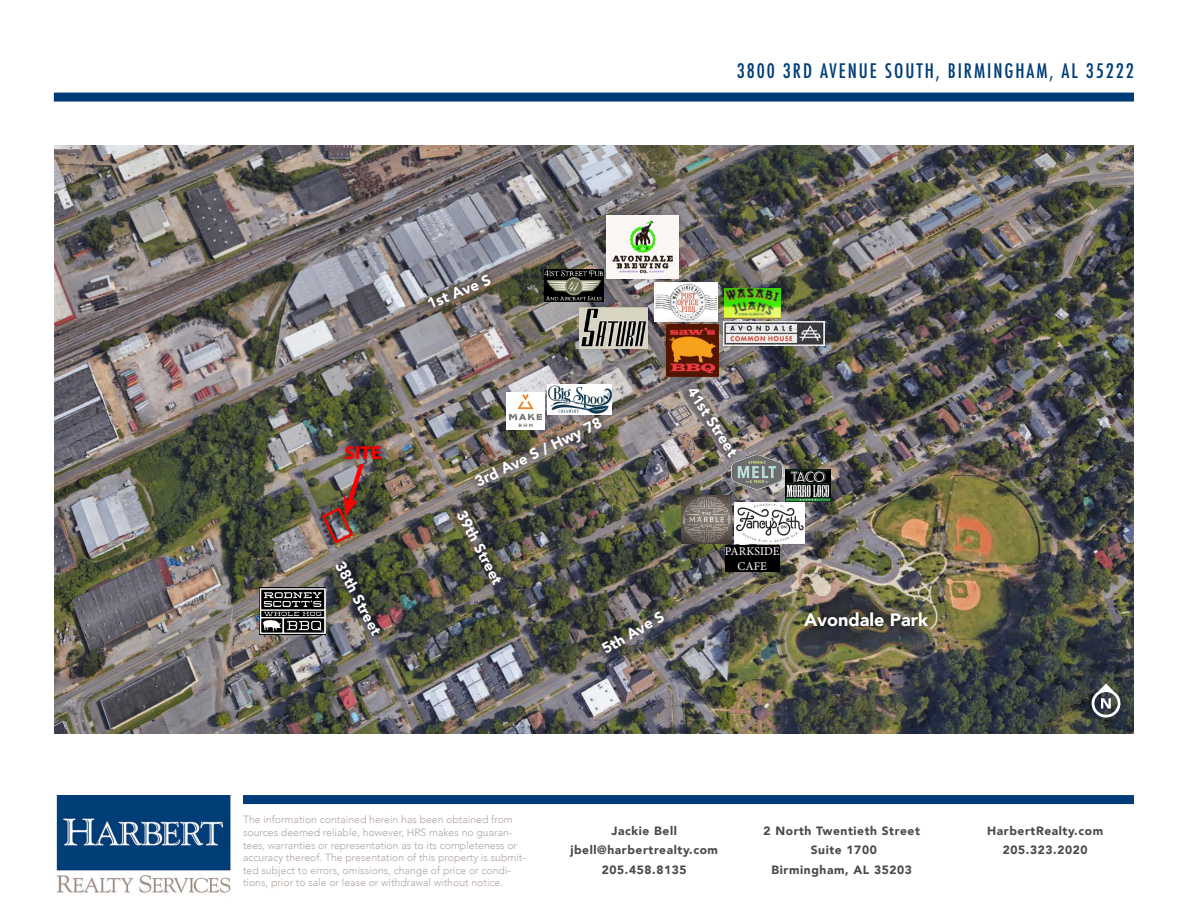
<style>
.page{position:relative;width:1188px;height:918px;background:#fff}
.page>*{position:absolute;margin:0;border:0;box-sizing:border-box;transform-origin:0 0}
.t1{font:500 condensed 19.5px "Futura";letter-spacing:.1em;color:#003d78}
.t2{font:900 18px "Avenir";color:#fff}
.t3{font:900 18px "Avenir";color:#f00}
.t4{font:900 15px "Avenir";color:#fff}
.t5{font:900 12px/19.6px "Avenir";letter-spacing:.05em;color:#4a4a4d;text-align:center}
.t6{font:11.85px/14.2px "Minion Pro";letter-spacing:.01em;color:#fff;text-align:center}
.t7{font:300 10.5px/12.6px "Avenir";color:#afa5a0}
</style>
<div class="page">
<img style="left:54px;top:146px;width:1080px;height:587px">
<div style="left:243px;top:795px;width:891px;height:9px;background:#003d78"></div>
<img style="left:56px;top:795px;width:174px;height:98px">
<div style="left:54px;top:93px;width:1080px;height:9px;background:#003d78"></div>
<div style="left:218px;top:837px;width:9px;height:10px;background:#003d76;border-radius:50%"></div>
<div style="left:468px;top:410px;width:141px;height:84px;background:#000;opacity:.75"></div>
<div style="left:682px;top:382px;width:62px;height:82px;background:#000;opacity:.75"></div>
<div style="left:450px;top:504px;width:59px;height:89px;background:#000;opacity:.75"></div>
<div style="left:329px;top:555px;width:59px;height:89px;background:#000;opacity:.75"></div>
<div style="left:595px;top:604px;width:77px;height:57px;background:#000;opacity:.75"></div>
<div style="left:421px;top:267px;width:77px;height:48px;background:#000;opacity:.75"></div>
<div style="left:799px;top:607px;width:134px;height:25px;background:#000;opacity:.75"></div>
<div style="left:595px;top:204px;width:95px;height:86px;background:#000;opacity:.28"></div>
<img style="left:606px;top:216px;width:73px;height:63px">
<div style="left:648px;top:276px;width:76px;height:52px;background:#000;opacity:.23"></div>
<img style="left:656px;top:284px;width:60px;height:36px">
<div style="left:654px;top:282px;width:64px;height:40px;border:1px solid #fbf7f4"></div>
<div style="left:657px;top:314px;width:71px;height:72px;background:#000;opacity:.23"></div>
<img style="left:667px;top:324px;width:52px;height:52px">
<div style="left:571px;top:299px;width:85px;height:59px;background:#000;opacity:.22"></div>
<img style="left:580px;top:308px;width:67px;height:41px">
<img style="left:734px;top:503px;width:70px;height:41px">
<svg style="left:1098px;top:684px;width:16px;height:7px"></svg>
<div style="left:1092px;top:689px;width:28px;height:29px;border:3px solid #fff;border-radius:50%"></div>
<svg style="left:1101px;top:698px;width:10px;height:11px"></svg>
<img style="left:320px;top:459px;width:47px;height:86px">
<div style="left:340px;top:440px;width:47px;height:26px;background:#000;opacity:.75"></div>
<img style="left:730px;top:452px;width:54px;height:39px">
<img style="left:681px;top:496px;width:50px;height:47px">
<img style="left:724px;top:288px;width:57px;height:30px">
<img style="left:544px;top:269px;width:59px;height:33px">
<div style="left:725px;top:546px;width:55px;height:26px;background:#000"></div>
<img style="left:259px;top:587px;width:67px;height:48px">
<img style="left:548px;top:385px;width:64px;height:30px">
<img style="left:786px;top:469px;width:44px;height:32px">
<div style="left:506px;top:392px;width:38px;height:37px;background:#fff"></div>
<img style="left:509px;top:395px;width:32px;height:32px">
<img style="left:724px;top:322px;width:100px;height:24px">
<h1 class="t1" style="left:737px;top:59px;width:399px">3800 3RD AVENUE SOUTH, BIRMINGHAM, AL 35222</h1>
<h2 class="t3" style="left:345px;top:437px;width:39px">SITE</h2>
<h3 class="t4" style="left:351px;top:557px;width:82px;rotate:62deg">38th Street</h3>
<h3 class="t4" style="left:423px;top:292px;width:69px;rotate:-22deg">1st Ave S</h3>
<h3 class="t4" style="left:470px;top:471px;width:140px;rotate:-26deg">3rd Ave S / Hwy 78</h3>
<h3 class="t4" style="left:472px;top:506px;width:82px;rotate:62deg">39th Street</h3>
<h3 class="t4" style="left:597px;top:638px;width:70px;rotate:-30deg">5th Ave S</h3>
<h3 class="t4" style="left:702px;top:382px;width:81px;rotate:57deg">41st Street</h3>
<p class="t6" style="left:725px;top:544px;width:57px">PARKSIDE<br>CAFE</p>
<h2 class="t2" style="left:804px;top:604px;width:126px">Avondale Park</h2>
<p class="t7" style="left:243px;top:814px;width:284px">The information contained herein has been obtained from sources deemed reliable, however, HRS makes no guaran&shy;tees, warranties or representation as to its completeness or accuracy thereof. The presentation of this property is submit&shy;ted subject to errors, omissions, change of price or condi&shy;tions, prior to sale or lease or withdrawal without notice.</p>
<p class="t5" style="left:570px;top:820px;width:149px">Jackie Bell jbell@harbertrealty.com<br>205.458.8135</p>
<p class="t5" style="left:764px;top:820px;width:158px">2 North Twentieth Street<br>Suite 1700<br>Birmingham, AL 35203</p>
<p class="t5" style="left:987px;top:820px;width:118px">HarbertRealty.com<br>205.323.2020</p>
</div>
